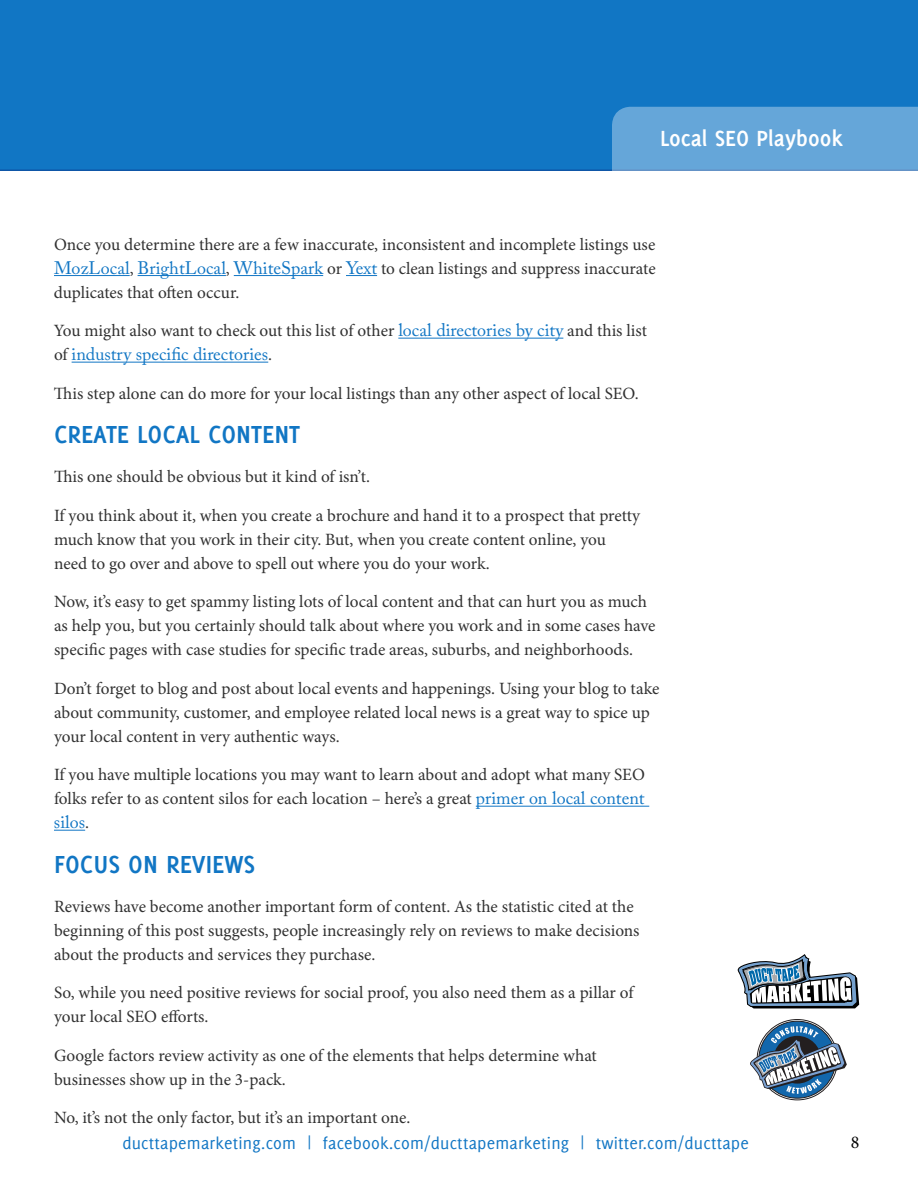
<style>
.page{position:relative;width:918px;height:1188px;background:#fff}
.page>*{position:absolute;margin:0;border:0;box-sizing:border-box;transform-origin:0 0}
.t1{font:700 27px "Delicious";color:#1176c4}
.t2{font:700 24px "Delicious";color:#fff}
.t3{font:18px "Delicious";letter-spacing:.01em;color:#1176c4}
.t4{font:18px "Adobe Caslon Pro";color:#1176c4}
.t5{font:18px "Minion Pro";color:#000}
.t6{font:17.25px/24px "Minion Pro";letter-spacing:-.005em;color:#313131}
.s1{font-family:"Adobe Caslon Pro";font-size:18px;color:#1176c4}
.s2{font-family:"Minion Pro";font-size:17.25px;color:#313131}
</style>
<div class="page">
<div style="left:0;top:0;width:918px;height:171px;background:#1176c4"></div>
<div style="left:612px;top:107px;width:306px;height:64px;background:#65a6d9"></div>
<svg style="left:750px;top:1026px;width:97px;height:74px"></svg>
<svg style="left:738px;top:954px;width:121px;height:55px"></svg>
<hr style="left:54px;top:275px;width:76px;height:1px;background:#1176c4">
<hr style="left:138px;top:275px;width:88px;height:1px;background:#1176c4">
<hr style="left:234px;top:275px;width:89px;height:1px;background:#1176c4">
<hr style="left:346px;top:275px;width:31px;height:1px;background:#1176c4">
<hr style="left:398px;top:338px;width:165px;height:1px;background:#1176c4">
<hr style="left:72px;top:362px;width:196px;height:1px;background:#1176c4">
<hr style="left:476px;top:806px;width:173px;height:1px;background:#1176c4">
<hr style="left:54px;top:830px;width:31px;height:1px;background:#1176c4">
<h2 class="t2" style="left:660px;top:124px;width:184px">Local SEO Playbook</h2>
<p class="t6" style="left:54px;top:232px;width:603px;text-align:justify">Once you determine there are a few inaccurate, inconsistent and incomplete listings use <span class="s1">MozLocal</span>, <span class="s1">BrightLocal</span>, <span class="s1">WhiteSpark</span> or <span class="s1">Yext</span> to clean listings and suppress inaccurate duplicates that often occur.</p>
<p class="t6" style="left:54px;top:319px;width:594px">You might also want to check out this list of other <span class="s1">local directories by city</span> and this list</p>
<p class="t4" style="left:54px;top:344px;width:220px"><span class="s2">of</span> industry specific directories<span class="s2">.</span></p>
<p class="t6" style="left:54px;top:381px;width:586px">This step alone can do more for your local listings than any other aspect of local SEO.</p>
<h1 class="t1" style="left:54px;top:419px;width:248px">CREATE LOCAL CONTENT</h1>
<p class="t6" style="left:54px;top:465px;width:318px">This one should be obvious but it kind of isn’t.</p>
<p class="t6" style="left:54px;top:503px;width:588px">If you think about it, when you create a brochure and hand it to a prospect that pretty much know that you work in their city. But, when you create content online, you need to go over and above to spell out where you do your work.</p>
<p class="t6" style="left:54px;top:590px;width:603px">Now, it’s easy to get spammy listing lots of local content and that can hurt you as much as help you, but you certainly should talk about where you work and in some cases have specific pages with case studies for specific trade areas, suburbs, and neighborhoods.</p>
<p class="t6" style="left:54px;top:676px;width:607px">Don’t forget to blog and post about local events and happenings. Using your blog to take about community, customer, and employee related local news is a great way to spice up your local content in very authentic ways.</p>
<p class="t6" style="left:54px;top:763px;width:592px">If you have multiple locations you may want to learn about and adopt what many SEO folks refer to as content silos for each location – here’s a great <span class="s1">primer on local content</span></p>
<p class="t4" style="left:54px;top:812px;width:37px">silos<span class="s2">.</span></p>
<h1 class="t1" style="left:54px;top:849px;width:203px">FOCUS ON REVIEWS</h1>
<p class="t6" style="left:54px;top:894px;width:587px">Reviews have become another important form of content. As the statistic cited at the beginning of this post suggests, people increasingly rely on reviews to make decisions about the products and services they purchase.</p>
<p class="t6" style="left:54px;top:981px;width:581px">So, while you need positive reviews for social proof, you also need them as a pillar of your local SEO efforts.</p>
<p class="t6" style="left:54px;top:1043px;width:544px">Google factors review activity as one of the elements that helps determine what businesses show up in the 3-pack.</p>
<p class="t6" style="left:54px;top:1106px;width:358px">No, it’s not the only factor, but it’s an important one.</p>
<p class="t3" style="left:122px;top:1133px;width:628px">ducttapemarketing.com | facebook.com/ducttapemarketing | twitter.com/ducttape</p>
<p class="t5" style="left:851px;top:1131px;width:10px">8</p>
</div>
